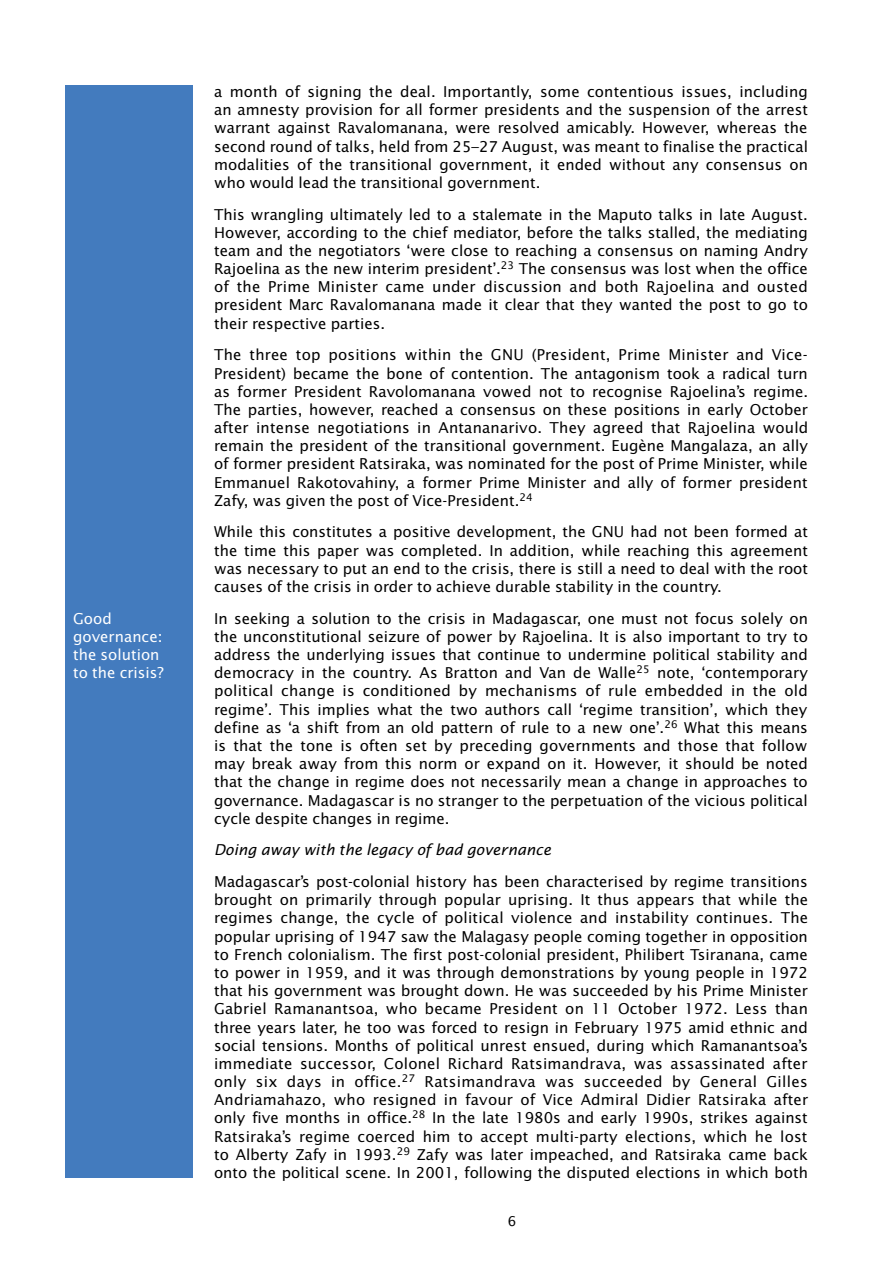
<style>
.page{position:relative;width:893px;height:1263px;background:#fff}
.page>*{position:absolute;margin:0;border:0;box-sizing:border-box;transform-origin:0 0}
.t1{font:15px/18.1px "Lucida Sans";color:#000;text-align:justify}
.t2{font:15px/18px "Lucida Sans";color:#fff}
.t3{font:italic 15px "Lucida Sans";color:#000}
.t4{font:13.5px "Lucida Sans";color:#000}
</style>
<div class="page">
<div style="left:66px;top:85px;width:127px;height:1093px;background:#437bbe"></div>
<p class="t2" style="left:73px;top:609px;width:92px">Good governance: the solution to the crisis?</p>
<p class="t1" style="left:214px;top:82px;width:595px">a month of signing the deal. Importantly, some contentious issues, including an amnesty provision for all former presidents and the suspension of the arrest warrant against Ravalomanana, were resolved amicably. However, whereas the second round of talks, held from 25–27 August, was meant to finalise the practical modalities of the transitional government, it ended without any consensus on who would lead the transitional government.</p>
<p class="t1" style="left:214px;top:205px;width:595px">This wrangling ultimately led to a stalemate in the Maputo talks in late August.<br>However, according to the chief mediator, before the talks stalled, the mediating team and the negotiators ‘were close to reaching a consensus on naming Andry Rajoelina as the new interim president’.<sup>23</sup> The consensus was lost when the office of the Prime Minister came under discussion and both Rajoelina and ousted president Marc Ravalomanana made it clear that they wanted the post to go to their respective parties.</p>
<p class="t1" style="left:214px;top:345px;width:596px">The three top positions within the GNU (President, Prime Minister and Vice-President) became the bone of contention. The antagonism took a radical turn as former President Ravolomanana vowed not to recognise Rajoelina’s regime.<br>The parties, however, reached a consensus on these positions in early October after intense negotiations in Antananarivo. They agreed that Rajoelina would remain the president of the transitional government. Eugène Mangalaza, an ally of former president Ratsiraka, was nominated for the post of Prime Minister, while Emmanuel Rakotovahiny, a former Prime Minister and ally of former president Zafy, was given the post of Vice-President.<sup>24</sup></p>
<p class="t1" style="left:214px;top:523px;width:595px">While this constitutes a positive development, the GNU had not been formed at the time this paper was completed. In addition, while reaching this agreement was necessary to put an end to the crisis, there is still a need to deal with the root causes of the crisis in order to achieve durable stability in the country.</p>
<p class="t1" style="left:214px;top:609px;width:595px">In seeking a solution to the crisis in Madagascar, one must not focus solely on the unconstitutional seizure of power by Rajoelina. It is also important to try to address the underlying issues that continue to undermine political stability and democracy in the country. As Bratton and Van de Walle<sup>25</sup> note, ‘contemporary political change is conditioned by mechanisms of rule embedded in the old regime’. This implies what the two authors call ‘regime transition’, which they define as ‘a shift from an old pattern of rule to a new one’.<sup>26</sup> What this means is that the tone is often set by preceding governments and those that follow may break away from this norm or expand on it. However, it should be noted that the change in regime does not necessarily mean a change in approaches to governance. Madagascar is no stranger to the perpetuation of the vicious political cycle despite changes in regime.</p>
<p class="t3" style="left:214px;top:841px;width:338px">Doing away with the legacy of bad governance</p>
<p class="t1" style="left:214px;top:872px;width:596px">Madagascar’s post-colonial history has been characterised by regime transitions brought on primarily through popular uprising. It thus appears that while the regimes change, the cycle of political violence and instability continues. The popular uprising of 1947 saw the Malagasy people coming together in opposition to French colonialism. The first post-colonial president, Philibert Tsiranana, came to power in 1959, and it was through demonstrations by young people in 1972 that his government was brought down. He was succeeded by his Prime Minister Gabriel Ramanantsoa, who became President on 11 October 1972. Less than three years later, he too was forced to resign in February 1975 amid ethnic and social tensions. Months of political unrest ensued, during which Ramanantsoa’s immediate successor, Colonel Richard Ratsimandrava, was assassinated after only six days in office.<sup>27</sup> Ratsimandrava was succeeded by General Gilles Andriamahazo, who resigned in favour of Vice Admiral Didier Ratsiraka after only five months in office.<sup>28</sup> In the late 1980s and early 1990s, strikes against Ratsiraka’s regime coerced him to accept multi-party elections, which he lost to Alberty Zafy in 1993.<sup>29</sup> Zafy was later impeached, and Ratsiraka came back onto the political scene. In 2001, following the disputed elections in which both</p>
<p class="t4" style="left:508px;top:1213px;width:10px">6</p>
</div>
